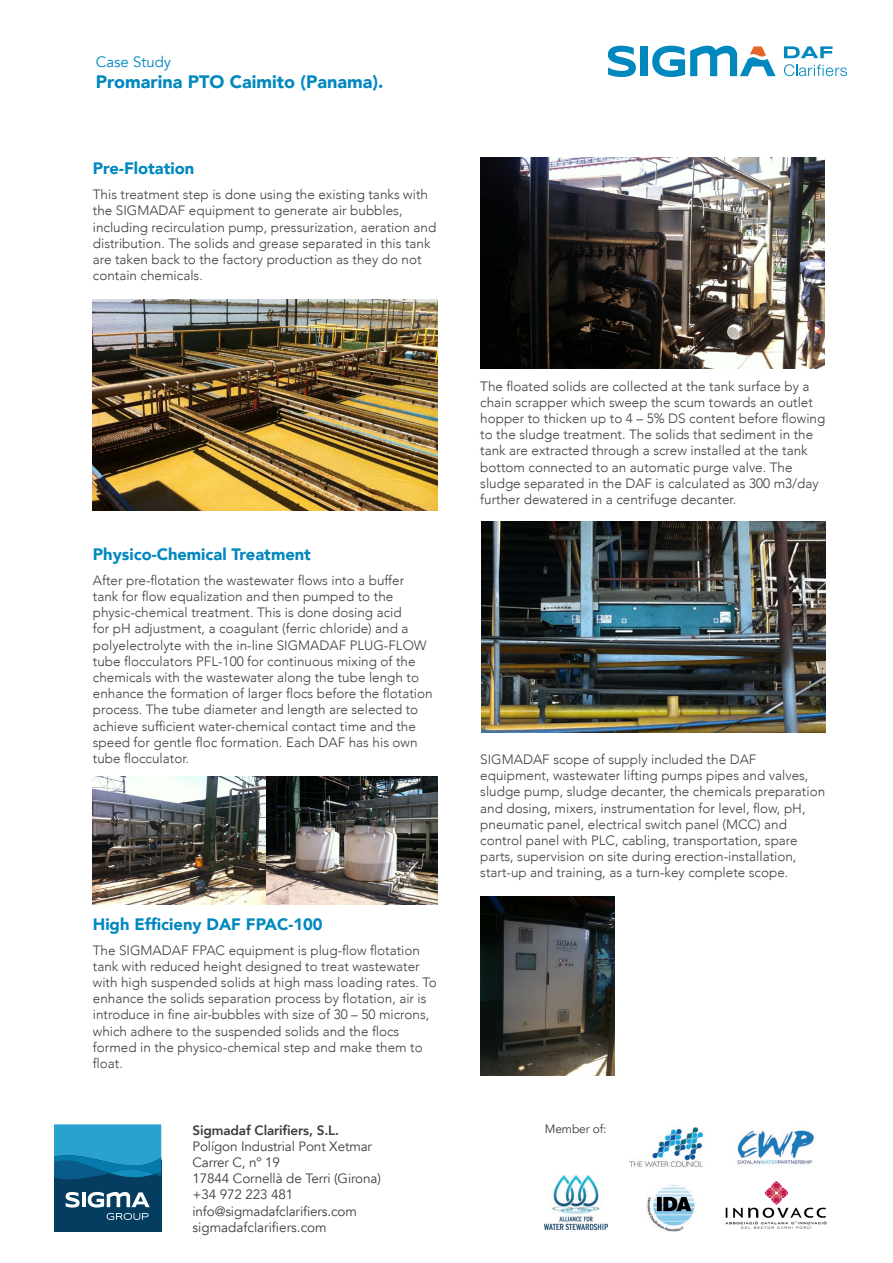
<style>
.page{position:relative;width:893px;height:1263px;background:#fff}
.page>*{position:absolute;margin:0;border:0;box-sizing:border-box;transform-origin:0 0}
.t1{font:900 18px "Avenir";color:#0088bf}
.t2{font:900 16.5px "Avenir";color:#0088bf}
.t3{font:15px "Avenir";color:#0088bf}
.t4{font:300 13.5px/16.2px "Avenir";color:#3e3e3f}
.t5{font:13.5px "Avenir";letter-spacing:-.01em;color:#3e3e3f}
.t6{font:800 13.5px "Avenir";letter-spacing:-.01em;color:#3e3e3f}
.t7{font:12px "Avenir";letter-spacing:-.01em;color:#3e3e3f}
</style>
<div class="page">
<div style="left:54px;top:1160px;width:107px;height:71px;background:#043d5f"></div>
<svg style="left:54px;top:1124px;width:107px;height:55px"></svg>
<svg style="left:66px;top:1192px;width:14px;height:15px"></svg>
<hr style="left:82px;top:1192px;width:4px;height:15px;background:#fff">
<svg style="left:88px;top:1192px;width:62px;height:15px"></svg>
<svg style="left:107px;top:1213px;width:42px;height:7px"></svg>
<svg style="left:608px;top:46px;width:28px;height:31px"></svg>
<div style="left:641px;top:46px;width:7px;height:30px;background:#0088bf"></div>
<svg style="left:784px;top:64px;width:63px;height:12px"></svg>
<svg style="left:784px;top:46px;width:49px;height:12px"></svg>
<svg style="left:652px;top:46px;width:124px;height:31px"></svg>
<img style="left:737px;top:1130px;width:78px;height:36px">
<img style="left:629px;top:1127px;width:75px;height:40px">
<img style="left:545px;top:1175px;width:62px;height:54px">
<img style="left:646px;top:1185px;width:49px;height:47px">
<img style="left:725px;top:1181px;width:102px;height:48px">
<img style="left:93px;top:300px;width:344px;height:210px">
<img style="left:480px;top:158px;width:345px;height:211px">
<img style="left:481px;top:522px;width:345px;height:210px">
<img style="left:93px;top:776px;width:344px;height:129px">
<img style="left:480px;top:897px;width:134px;height:179px">
<p class="t3" style="left:96px;top:53px;width:77px">Case Study</p>
<p class="t1" style="left:96px;top:67px;width:289px">Promarina PTO Caimito (Panama).</p>
<p class="t2" style="left:93px;top:155px;width:103px">Pre-Flotation</p>
<p class="t4" style="left:93px;top:186px;width:345px">This treatment step is done using the existing tanks with the SIGMADAF equipment to generate air bubbles, including recirculation pump, pressurization, aeration and distribution. The solids and grease separated in this tank are taken back to the factory production as they do not contain chemicals.</p>
<p class="t2" style="left:93px;top:540px;width:220px">Physico-Chemical Treatment</p>
<p class="t4" style="left:93px;top:572px;width:341px">After pre-flotation the wastewater flows into a buffer tank for flow equalization and then pumped to the physic-chemical treatment. This is done dosing acid<br>for pH adjustment, a coagulant (ferric chloride) and a polyelectrolyte with the in-line SIGMADAF PLUG-FLOW tube flocculators PFL-100 for continuous mixing of the chemicals with the wastewater along the tube lengh to enhance the formation of larger flocs before the flotation process. The tube diameter and length are selected to achieve sufficient water-chemical contact time and the speed for gentle floc formation. Each DAF has his own tube flocculator.</p>
<p class="t2" style="left:93px;top:910px;width:231px">High Efficieny DAF FPAC-100</p>
<p class="t4" style="left:93px;top:942px;width:345px">The SIGMADAF FPAC equipment is plug-flow flotation tank with reduced height designed to treat wastewater with high suspended solids at high mass loading rates. To enhance the solids separation process by flotation, air is introduce in fine air-bubbles with size of 30 – 50 microns, which adhere to the suspended solids and the flocs formed in the physico-chemical step and make them to float.</p>
<p class="t6" style="left:192px;top:1119px;width:148px">Sigmadaf Clarifiers, S.L.</p>
<p class="t5" style="left:192px;top:1138px;width:181px">Polígon Industrial Pont Xetmar</p>
<p class="t5" style="left:192px;top:1154px;width:89px">Carrer C, nº 19</p>
<p class="t5" style="left:192px;top:1170px;width:190px">17844 Cornellà de Terri (Girona)</p>
<p class="t5" style="left:192px;top:1187px;width:102px">+34 972 223 481</p>
<p class="t5" style="left:192px;top:1203px;width:166px">info@sigmadafclarifiers.com</p>
<p class="t5" style="left:192px;top:1219px;width:136px">sigmadafclarifiers.com</p>
<p class="t4" style="left:480px;top:378px;width:347px">The floated solids are collected at the tank surface by a chain scrapper which sweep the scum towards an outlet hopper to thicken up to 4 – 5% DS content before flowing to the sludge treatment. The solids that sediment in the tank are extracted through a screw installed at the tank bottom connected to an automatic purge valve. The sludge separated in the DAF is calculated as 300 m3/day further dewatered in a centrifuge decanter.</p>
<p class="t4" style="left:480px;top:751px;width:346px">SIGMADAF scope of supply included the DAF equipment, wastewater lifting pumps pipes and valves, sludge pump, sludge decanter, the chemicals preparation and dosing, mixers, instrumentation for level, flow, pH, pneumatic panel, electrical switch panel (MCC) and control panel with PLC, cabling, transportation, spare parts, supervision on site during erection-installation, start-up and training, as a turn-key complete scope.</p>
<p class="t7" style="left:545px;top:1122px;width:63px">Member of:</p>
</div>
